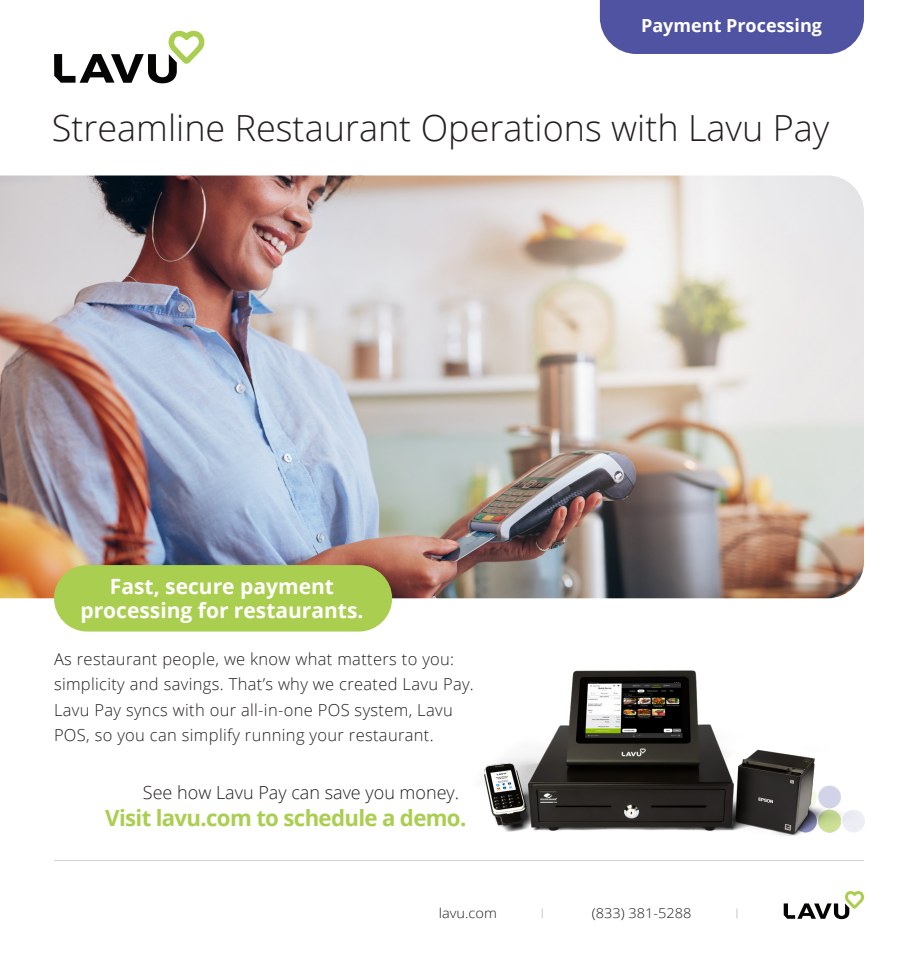
<style>
.page{position:relative;width:918px;height:972px;background:#fff}
.page>*{position:absolute;margin:0;border:0;box-sizing:border-box;transform-origin:0 0}
.t1{font:300 36px "Open Sans";color:#231f20}
.t2{font:700 22.2px "Open Sans";letter-spacing:-.03em;color:#aace4f}
.t3{font:700 21px/24px "Open Sans";color:#fff;text-align:center}
.t4{font:300 18px "Open Sans";color:#231f20}
.t5{font:700 18px "Open Sans";color:#fff}
.t6{font:300 16.5px/25.5px "Open Sans";letter-spacing:.02em;color:#231f20}
.t7{font:300 13.5px "Open Sans";color:#231f20;scale:1.08 1}
.t8{font:300 9.75px "Open Sans";color:#b2b3b7;scale:1.5 1}
</style>
<div class="page">
<div style="left:600px;top:0;width:264px;height:54px;background:#5053a2"></div>
<img style="left:0;top:176px;width:864px;height:422px">
<div style="left:54px;top:565px;width:338px;height:67px;background:#aace4f;border-radius:33px"></div>
<svg style="left:54px;top:31px;width:150px;height:52px"></svg>
<img style="left:484px;top:670px;width:381px;height:166px">
<hr style="left:54px;top:860px;width:810px;height:1px;background:#d1d2d4">
<svg style="left:784px;top:891px;width:80px;height:28px"></svg>
<p class="t5" style="left:641px;top:13px;width:182px">Payment Processing</p>
<p class="t1" style="left:52px;top:103px;width:779px">Streamline Restaurant Operations with Lavu Pay</p>
<p class="t3" style="left:80px;top:574px;width:285px">Fast, secure payment processing for restaurants.</p>
<p class="t6" style="left:54px;top:645px;width:421px">As restaurant people, we know what matters to you: simplicity and savings. That’s why we created Lavu Pay.<br>Lavu Pay syncs with our all-in-one POS system, Lavu POS, so you can simplify running your restaurant.</p>
<p class="t4" style="left:143px;top:780px;width:318px">See how Lavu Pay can save you money.</p>
<p class="t2" style="left:105px;top:802px;width:363px">Visit lavu.com to schedule a demo.</p>
<p class="t7" style="left:439px;top:904px;width:55px">lavu.com</p>
<p class="t8" style="left:539px;top:905px;width:7px">|</p>
<p class="t7" style="left:592px;top:904px;width:94px">(833) 381-5288</p>
<p class="t8" style="left:733px;top:905px;width:7px">|</p>
</div>
